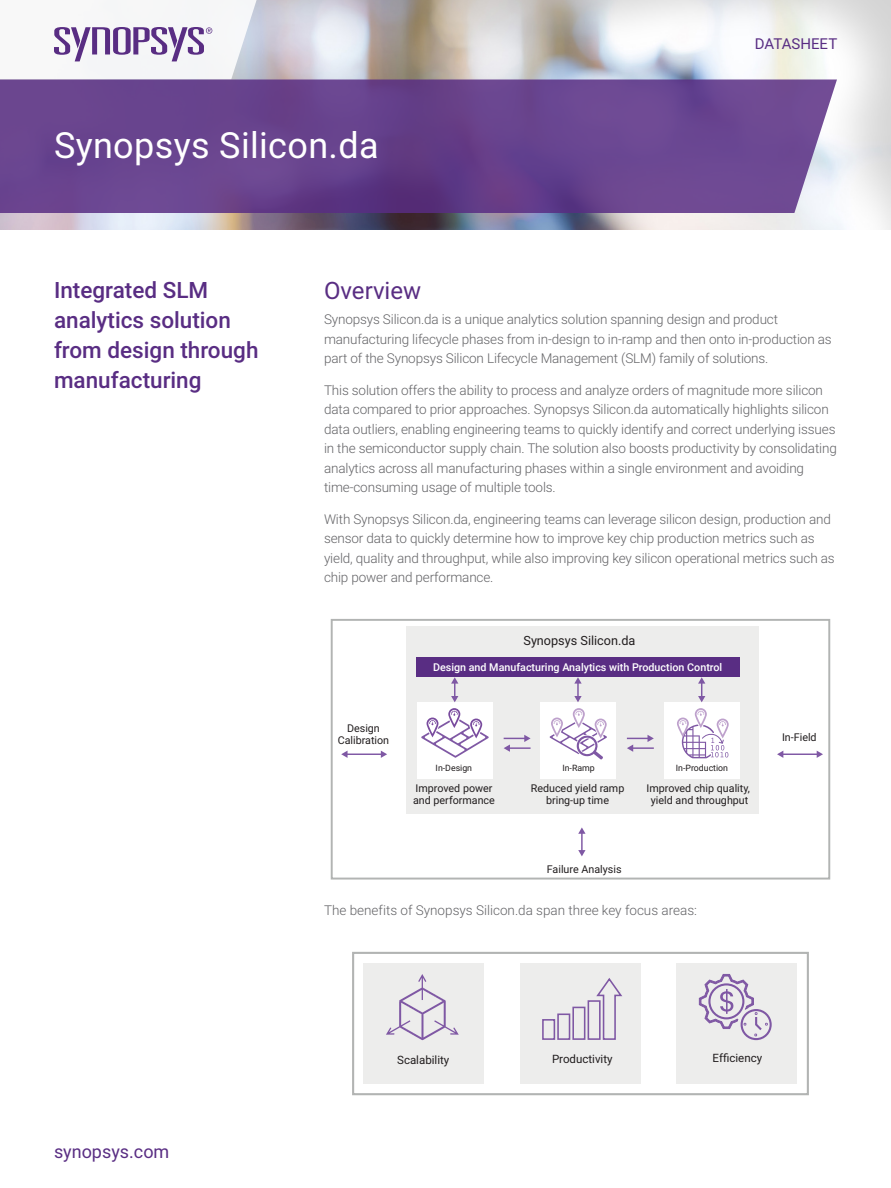
<style>
.page{position:relative;width:891px;height:1188px;background:#fff}
.page>*{position:absolute;margin:0;border:0;box-sizing:border-box;transform-origin:0 0}
.t1{font:36px "Roboto";letter-spacing:.01em;color:#fff}
.HEADING_0__OVERVIEW{font:24px "Roboto";color:#592d83}
.BENEFIT_STATEMENT{font:500 22.5px/30px "Roboto";color:#592d83}
.t2{font:18px "Roboto";color:#592d83}
.t3{font:15px "Roboto";color:#592d83}
.BODY_COPY{font:300 13.5px/19.5px "Roboto";letter-spacing:-.01em;color:#636366}
.t4{font:12.75px "Roboto";color:#211d1e}
.t5{font:11.55px "Roboto";color:#211d1e}
.t6{font:10.8px/11.7px "Roboto";color:#211d1e;text-align:center}
.t7{font:500 10.8px "Roboto";color:#fff}
.t8{font:8.85px "Roboto";color:#211d1e}
</style>
<div class="page">
<img style="left:0;top:0;width:891px;height:230px">
<svg style="left:0;top:0;width:270px;height:80px"></svg>
<svg style="left:0;top:80px;width:837px;height:133px;fill:#69458f"></svg>
<div style="left:406px;top:626px;width:352px;height:188px;background:#ededec"></div>
<div style="left:417px;top:702px;width:76px;height:76px;background:#fff"></div>
<div style="left:541px;top:702px;width:75px;height:76px;background:#fff"></div>
<div style="left:664px;top:702px;width:76px;height:76px;background:#fff"></div>
<div style="left:417px;top:657px;width:323px;height:20px;background:#592d83"></div>
<svg style="left:451px;top:677px;width:7px;height:25px"></svg>
<svg style="left:574px;top:677px;width:8px;height:25px"></svg>
<svg style="left:578px;top:827px;width:8px;height:29px"></svg>
<svg style="left:698px;top:677px;width:7px;height:25px"></svg>
<hr style="left:346px;top:754px;width:36px;height:1px;background:#7f58a4">
<svg style="left:341px;top:751px;width:7px;height:7px"></svg>
<svg style="left:381px;top:751px;width:6px;height:7px"></svg>
<hr style="left:782px;top:754px;width:36px;height:1px;background:#7f58a4">
<svg style="left:777px;top:751px;width:6px;height:7px"></svg>
<svg style="left:817px;top:751px;width:6px;height:7px"></svg>
<svg style="left:504px;top:735px;width:27px;height:17px"></svg>
<svg style="left:627px;top:735px;width:27px;height:17px"></svg>
<svg style="left:421px;top:708px;width:68px;height:50px"></svg>
<svg style="left:550px;top:708px;width:57px;height:52px"></svg>
<svg style="left:677px;top:708px;width:52px;height:50px"></svg>
<div style="left:331px;top:619px;width:499px;height:261px;border:2px solid #b2b4b3"></div>
<div style="left:364px;top:963px;width:120px;height:121px;background:#ededec"></div>
<div style="left:520px;top:963px;width:121px;height:121px;background:#ededec"></div>
<div style="left:677px;top:963px;width:120px;height:121px;background:#ededec"></div>
<svg style="left:386px;top:974px;width:73px;height:66px"></svg>
<div style="left:542px;top:1019px;width:13px;height:21px;border:2px solid #7f58a4"></div>
<div style="left:557px;top:1014px;width:13px;height:26px;border:2px solid #7f58a4"></div>
<div style="left:572px;top:1007px;width:13px;height:33px;border:2px solid #7f58a4"></div>
<div style="left:588px;top:1000px;width:13px;height:40px;border:2px solid #7f58a4"></div>
<svg style="left:595px;top:978px;width:27px;height:62px"></svg>
<div style="left:741px;top:1009px;width:31px;height:31px;border:2px solid #7f58a4;border-radius:50%"></div>
<svg style="left:699px;top:974px;width:69px;height:62px"></svg>
<div style="left:352px;top:952px;width:457px;height:143px;border:2px solid #b2b4b3"></div>
<p class="t1" style="left:54px;top:120px;width:326px">Synopsys Silicon.da</p>
<p class="t3" style="left:755px;top:33px;width:84px">DATASHEET</p>
<p class="BENEFIT_STATEMENT" style="left:54px;top:274px;width:206px">Integrated SLM analytics solution from design through manufacturing</p>
<h3 class="t2" style="left:54px;top:1139px;width:117px">synopsys.com</h3>
<p class="HEADING_0__OVERVIEW" style="left:324px;top:273px;width:99px">Overview</p>
<p class="BODY_COPY" style="left:324px;top:309px;width:509px">Synopsys Silicon.da is a unique analytics solution spanning design and product manufacturing lifecycle phases from in-design to in-ramp and then onto in-production as part of the Synopsys Silicon Lifecycle Management (SLM) family of solutions.</p>
<p class="BODY_COPY" style="left:324px;top:380px;width:514px">This solution offers the ability to process and analyze orders of magnitude more silicon data compared to prior approaches. Synopsys Silicon.da automatically highlights silicon data outliers, enabling engineering teams to quickly identify and correct underlying issues in the semiconductor supply chain. The solution also boosts productivity by consolidating analytics across all manufacturing phases within a single environment and avoiding time-consuming usage of multiple tools.</p>
<p class="BODY_COPY" style="left:324px;top:509px;width:512px">With Synopsys Silicon.da, engineering teams can leverage silicon design, production and sensor data to quickly determine how to improve key chip production metrics such as yield, quality and throughput, while also improving key silicon operational metrics such as chip power and performance.</p>
<p class="t4" style="left:523px;top:631px;width:114px">Synopsys Silicon.da</p>
<p class="t6" style="left:338px;top:722px;width:53px">Design<br>Calibration</p>
<p class="t7" style="left:433px;top:659px;width:291px">Design and Manufacturing Analytics with Production Control</p>
<p class="t8" style="left:436px;top:762px;width:38px">In-Design</p>
<p class="t6" style="left:413px;top:782px;width:83px;text-align:left">Improved power and performance</p>
<p class="t8" style="left:562px;top:762px;width:34px">In-Ramp</p>
<p class="t8" style="left:676px;top:762px;width:54px">In-Production</p>
<p class="t6" style="left:531px;top:782px;width:95px">Reduced yield ramp bring-up time</p>
<p class="t6" style="left:647px;top:782px;width:105px">Improved chip quality, yield and throughput</p>
<p class="t6" style="left:547px;top:863px;width:76px">Failure Analysis</p>
<p class="BODY_COPY" style="left:324px;top:900px;width:375px">The benefits of Synopsys Silicon.da span three key focus areas:</p>
<p class="t6" style="left:782px;top:731px;width:36px">In-Field</p>
<p class="t5" style="left:397px;top:1052px;width:54px">Scalability</p>
<p class="t5" style="left:552px;top:1051px;width:62px">Productivity</p>
<p class="t5" style="left:713px;top:1050px;width:51px">Efficiency</p>
</div>
